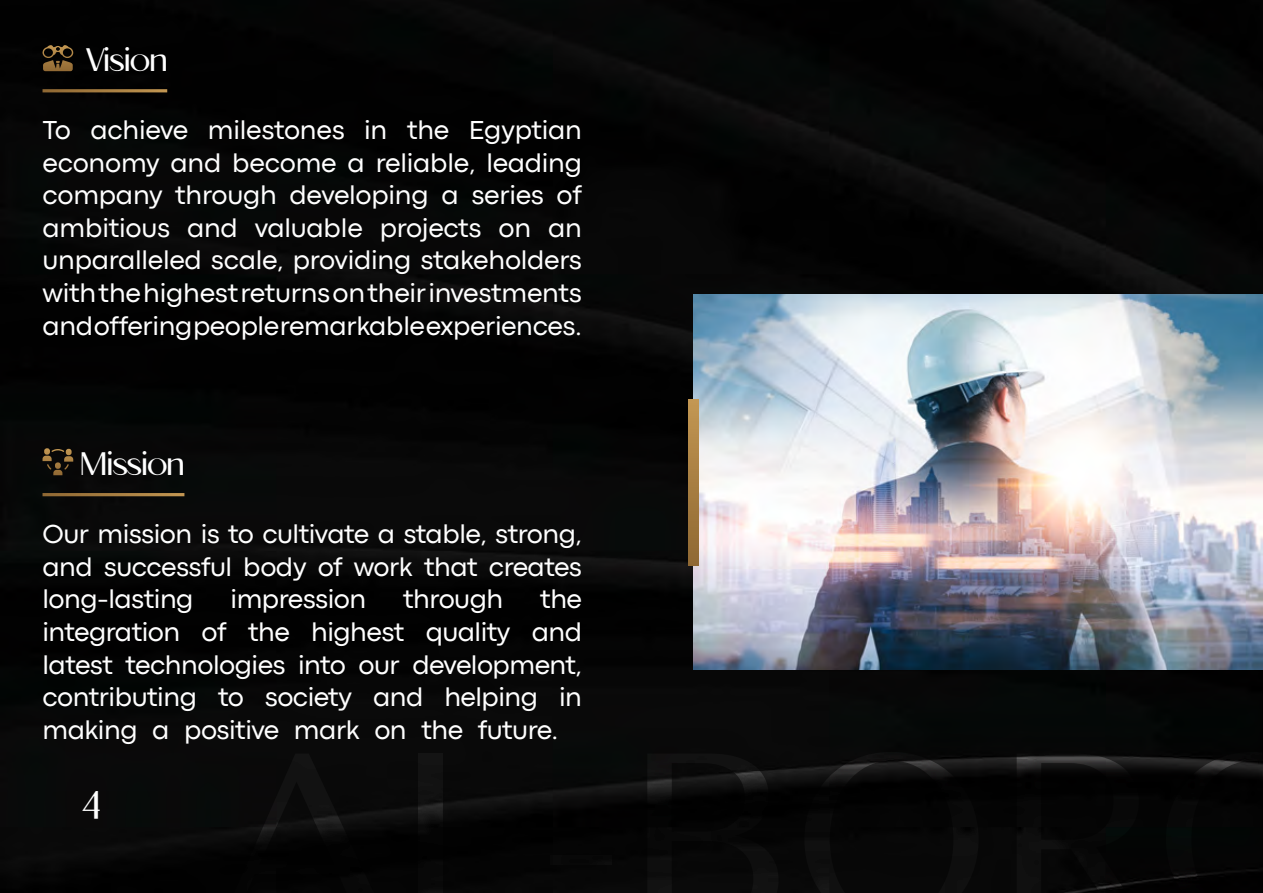
<style>
.page{position:relative;width:1263px;height:893px;background:#050606}
.page>*{position:absolute;margin:0;border:0;box-sizing:border-box;transform-origin:0 0}
.t1{font:39px "APOLLO";color:#fff}
.t2{font:32.55px "APOLLO";color:#fff}
.t3{font:27.15px/32.5px "Codec Pro";letter-spacing:-.02em;color:#fff;text-align:justify}
</style>
<div class="page">
<hr style="left:43px;top:89px;width:124px;height:3px;background:#fff">
<hr style="left:43px;top:493px;width:141px;height:3px;background:#fff">
<img style="left:693px;top:294px;width:570px;height:376px">
<svg style="left:689px;top:399px;width:9px;height:166px"></svg>
<svg style="left:234px;top:753px;width:140px;height:140px"></svg>
<svg style="left:418px;top:753px;width:24px;height:140px;fill:#0e0e0e"></svg>
<div style="left:550px;top:855px;width:61px;height:10px;background:#080808"></div>
<svg style="left:647px;top:753px;width:132px;height:140px"></svg>
<svg style="left:804px;top:752px;width:175px;height:141px"></svg>
<svg style="left:1017px;top:753px;width:131px;height:140px"></svg>
<svg style="left:1166px;top:752px;width:97px;height:141px"></svg>
<svg style="left:42px;top:45px;width:31px;height:26px"></svg>
<svg style="left:43px;top:448px;width:30px;height:27px"></svg>
<p class="t2" style="left:86px;top:39px;width:83px">Vision</p>
<p class="t3" style="left:43px;top:114px;width:541px">To achieve milestones in the Egyptian economy and become a reliable, leading company through developing a series of ambitious and valuable projects on an unparalleled scale, providing stakeholders with the highest returns on their investments and offering people remarkable experiences.</p>
<p class="t2" style="left:81px;top:443px;width:105px">Mission</p>
<p class="t3" style="left:43px;top:518px;width:541px">Our mission is to cultivate a stable, strong, and successful body of work that creates long-lasting</p>
<p class="t3" style="left:231px;top:583px;width:137px">impression</p>
<p class="t3" style="left:403px;top:583px;width:102px">through</p>
<p class="t3" style="left:43px;top:583px;width:541px;text-indent:498px">the integration of the highest quality and latest technologies into our development, contributing to society and helping in making a positive mark on the future.</p>
<h1 class="t1" style="left:83px;top:780px;width:19px">4</h1>
</div>
